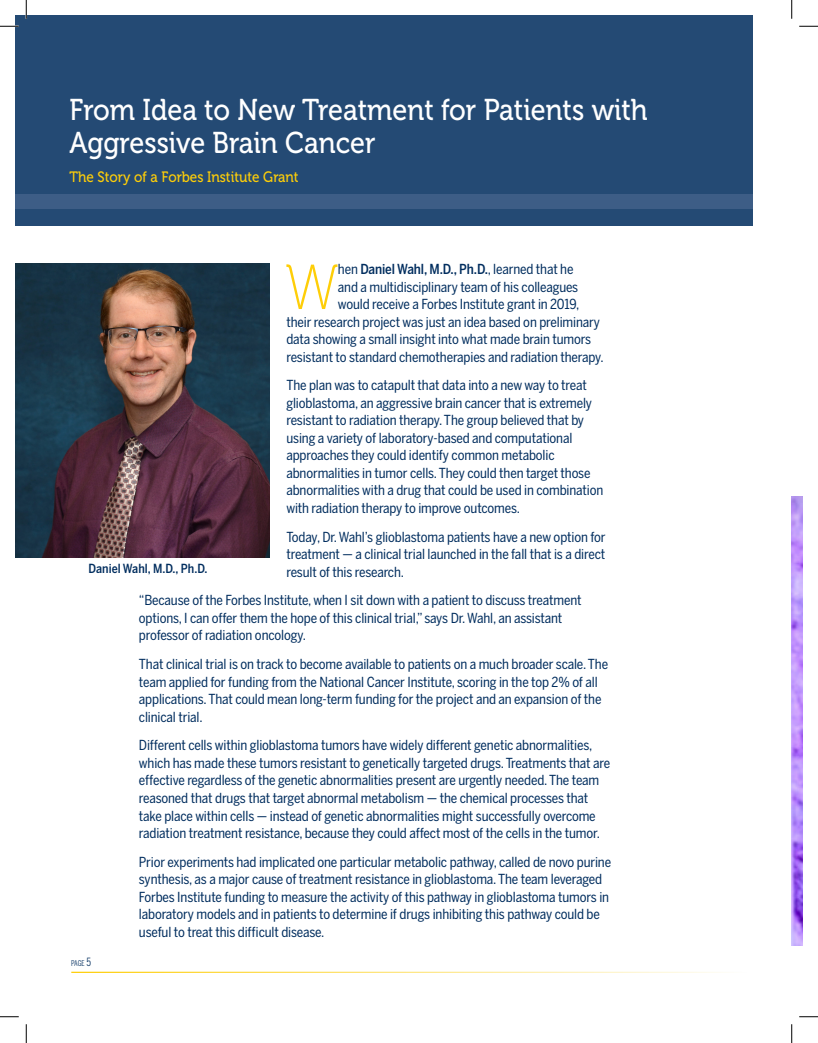
<style>
.page{position:relative;width:818px;height:1043px;background:#fff}
.page>*{position:absolute;margin:0;border:0;box-sizing:border-box;transform-origin:0 0}
.t1{font:63.75px "Museo 100";color:#fece08;scale:.9 1}
.t2{font:30px/33px "Museo 500";color:#fff;scale:.9 1}
.t3{font:15px "Museo 500";color:#fece08;scale:.9 1}
.t4{font:13.75px/17.5px "Benton Sans Cond";letter-spacing:-.01em;color:#002d5e}
.t5{font:500 13.75px "Benton Sans Cond";letter-spacing:-.01em;color:#002d5e}
.t6{font:500 12.5px "Benton Sans Cond";color:#002d5e}
.t7{font:7.88px "Benton Sans Comp";color:#002d5e}
.s1{font-weight:400}
.s2{font-size:11.25px}
</style>
<div class="page">
<img style="left:791px;top:496px;width:11px;height:449px">
<hr style="left:71px;top:971px;width:675px;height:1px;background:#fece08">
<div style="left:15px;top:15px;width:738px;height:210px;background:#244a74"></div>
<div style="left:15px;top:195px;width:738px;height:14px;background:#3d5d86"></div>
<img style="left:15px;top:263px;width:254px;height:294px">
<svg style="left:0;top:25px;width:19px;height:2px"></svg>
<svg style="left:799px;top:25px;width:19px;height:2px"></svg>
<svg style="left:0;top:1016px;width:19px;height:1px"></svg>
<svg style="left:799px;top:1016px;width:19px;height:1px"></svg>
<svg style="left:25px;top:0;width:2px;height:19px"></svg>
<svg style="left:25px;top:1024px;width:2px;height:18px"></svg>
<svg style="left:791px;top:0;width:1px;height:19px"></svg>
<svg style="left:791px;top:1024px;width:1px;height:18px"></svg>
<p class="t2" style="left:69px;top:94px;width:644px">From Idea to New Treatment for Patients with<br>Aggressive Brain Cancer</p>
<p class="t3" style="left:69px;top:168px;width:256px">The Story of a Forbes Institute Grant</p>
<p class="t1" style="left:285px;top:253px;width:60px">W</p>
<p class="t5" style="left:338px;top:261px;width:237px"><span class="s1">hen</span> Daniel Wahl, M.D., Ph.D.<span class="s1">, learned that he</span></p>
<p class="t4" style="left:338px;top:278px;width:242px">and a multidisciplinary team of his colleagues</p>
<p class="t4" style="left:338px;top:295px;width:243px">would receive a Forbes Institute grant in 2019,</p>
<p class="t4" style="left:286px;top:313px;width:315px">their research project was just an idea based on preliminary</p>
<p class="t4" style="left:286px;top:330px;width:306px">data showing a small insight into what made brain tumors</p>
<p class="t4" style="left:286px;top:348px;width:319px">resistant to standard chemotherapies and radiation therapy.</p>
<p class="t4" style="left:286px;top:376px;width:318px">The plan was to catapult that data into a new way to treat glioblastoma, an aggressive brain cancer that is extremely resistant to radiation therapy. The group believed that by using a variety of laboratory-based and computational approaches they could identify common metabolic abnormalities in tumor cells. They could then target those abnormalities with a drug that could be used in combination with radiation therapy to improve outcomes.</p>
<p class="t4" style="left:286px;top:528px;width:320px;text-align:justify">Today, Dr. Wahl’s glioblastoma patients have a new option for treatment — a clinical trial launched in the fall that is a direct result of this research.</p>
<p class="t4" style="left:139px;top:591px;width:444px">“Because of the Forbes Institute, when I sit down with a patient to discuss treatment options, I can offer them the hope of this clinical trial,” says Dr. Wahl, an assistant professor of radiation oncology.</p>
<p class="t4" style="left:139px;top:655px;width:470px">That clinical trial is on track to become available to patients on a much broader scale. The team applied for funding from the National Cancer Institute, scoring in the top 2% of all applications. That could mean long-term funding for the project and an expansion of the clinical trial.</p>
<p class="t4" style="left:139px;top:736px;width:472px">Different cells within glioblastoma tumors have widely different genetic abnormalities, which has made these tumors resistant to genetically targeted drugs. Treatments that are effective regardless of the genetic abnormalities present are urgently needed. The team reasoned that drugs that target abnormal metabolism — the chemical processes that take place within cells — instead of genetic abnormalities might successfully overcome radiation treatment resistance, because they could affect most of the cells in the tumor.</p>
<p class="t4" style="left:139px;top:853px;width:473px">Prior experiments had implicated one particular metabolic pathway, called de novo purine synthesis, as a major cause of treatment resistance in glioblastoma. The team leveraged Forbes Institute funding to measure the activity of this pathway in glioblastoma tumors in laboratory models and in patients to determine if drugs inhibiting this pathway could be useful to treat this difficult disease.</p>
<p class="t6" style="left:89px;top:561px;width:120px">Daniel Wahl, M.D., Ph.D.</p>
<p class="t7" style="left:71px;top:958px;width:21px">page <span class="s2">5</span></p>
</div>
